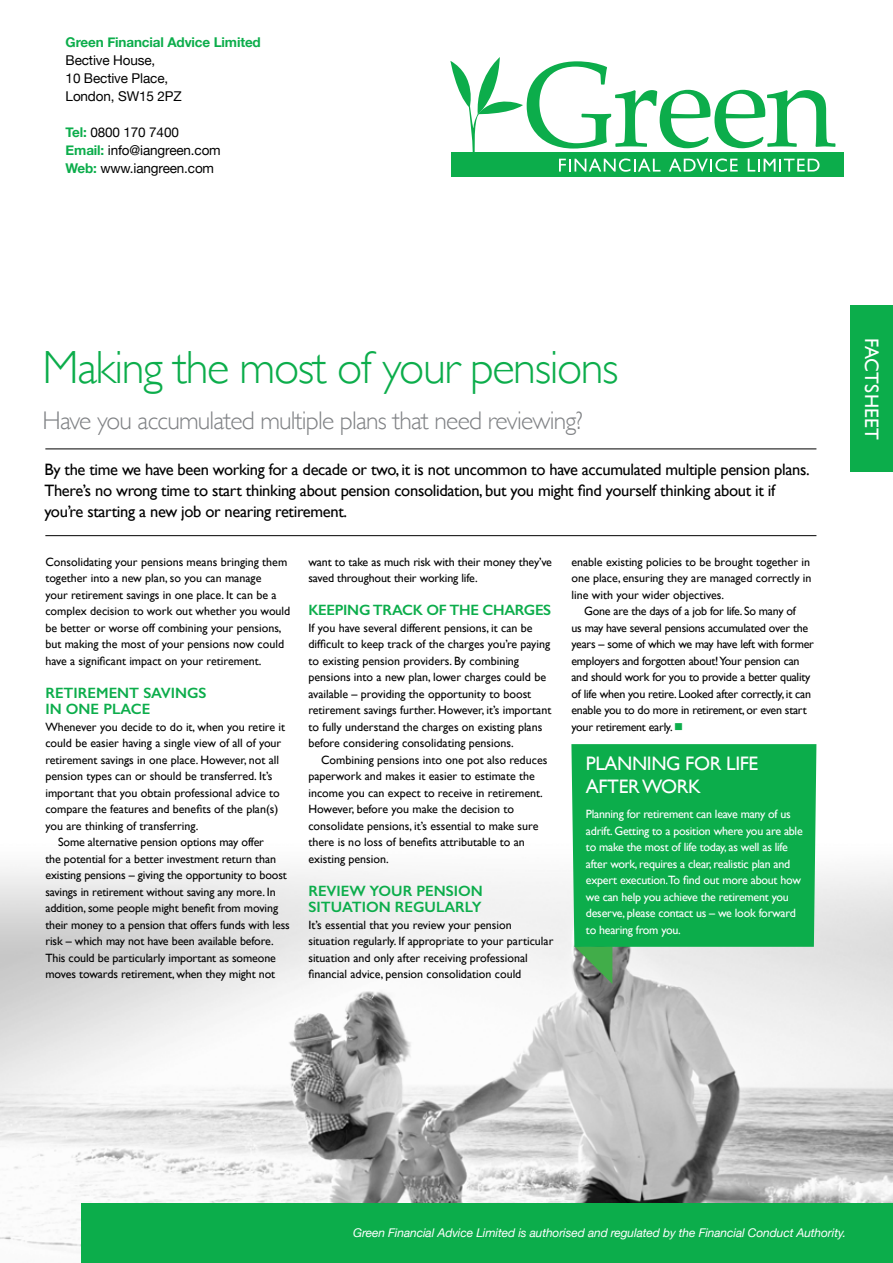
<style>
.page{position:relative;width:893px;height:1263px;background:#fff}
.page>*{position:absolute;margin:0;border:0;box-sizing:border-box;transform-origin:0 0}
.t1{font:300 46.5px "Gill Sans";letter-spacing:-.03em;color:#0cad4b}
.t2{font:300 25.5px "Gill Sans";letter-spacing:-.03em;color:#808285}
.t3{font:19.5px/22.5px "Gill Sans";letter-spacing:-.02em;color:#fff}
.t4{font:19.5px "Gill Sans";letter-spacing:.01em;color:#fff}
.t5{font:16.5px/21px "Gill Sans";letter-spacing:-.02em;color:#000}
.t6{font:600 15px/16.5px "Gill Sans";color:#0cad4b}
.t7{font:600 15px "Gill Sans";letter-spacing:-.02em;color:#0cad4b}
.t8{font:13.5px/18px "Helvetica Neue";letter-spacing:-.01em;color:#000}
.t9{font:700 13.5px "Helvetica Neue";letter-spacing:-.01em;color:#0cad4b}
.t10{font:12px/16.5px "Gill Sans";color:#000}
.t11{font:12px/16.5px "Gill Sans";letter-spacing:-.02em;color:#000}
.t12{font:12px/16.5px "Gill Sans";letter-spacing:-.02em;color:#fff}
.t13{font:italic 12px "Helvetica Neue";letter-spacing:-.01em;color:#fff}
.s1{font-weight:700;color:#0cad4b}
.s2{color:#0cad4b}
</style>
<div class="page">
<img style="left:0;top:868px;width:893px;height:379px">
<hr style="left:45px;top:535px;width:771px;height:1px;background:#000">
<hr style="left:45px;top:448px;width:771px;height:1px;background:#000">
<svg style="left:574px;top:947px;width:38px;height:37px"></svg>
<div style="left:571px;top:744px;width:245px;height:203px;background:#0cad4b"></div>
<div style="left:850px;top:306px;width:43px;height:166px;background:#0cad4b"></div>
<div style="left:81px;top:1203px;width:812px;height:60px;background:#0cad4b"></div>
<div style="left:451px;top:152px;width:393px;height:24px;background:#0cad4b"></div>
<svg style="left:450px;top:57px;width:385px;height:115px"></svg>
<p class="t9" style="left:66px;top:34px;width:197px">Green Financial Advice Limited</p>
<p class="t8" style="left:66px;top:51px;width:118px">Bective House,<br>10 Bective Place,<br>London, SW15 2PZ</p>
<p class="t8" style="left:66px;top:123px;width:157px"><span class="s1">Tel:</span> 0800 170 7400<br><span class="s1">Email:</span> info@iangreen.com<br><span class="s1">Web:</span> www.iangreen.com</p>
<h1 class="t1" style="left:43px;top:341px;width:578px">Making the most of your pensions</h1>
<h2 class="t2" style="left:43px;top:406px;width:542px">Have you accumulated multiple plans that need reviewing?</h2>
<p class="t5" style="left:44px;top:459px;width:767px">By the time we have been working for a decade or two, it is not uncommon to have accumulated multiple pension plans.<br>There’s no wrong time to start thinking about pension consolidation, but you might find yourself thinking about it if you’re starting a new job or nearing retirement.</p>
<p class="t10" style="left:45px;top:553px;width:247px">Consolidating your pensions means bringing them together into a new plan, so you can manage<br>your retirement savings in one place. It can be a complex decision to work out whether you would be better or worse off combining your pensions, but making the most of your pensions now could have a significant impact on your retirement.</p>
<p class="t6" style="left:45px;top:684px;width:163px">RETIREMENT SAVINGS<br>IN ONE PLACE</p>
<p class="t10" style="left:45px;top:718px;width:241px">Whenever you decide to do it, when you retire it</p>
<p class="t10" style="left:45px;top:735px;width:238px">could be easier having a single view of all of your</p>
<p class="t10" style="left:45px;top:751px;width:235px">retirement savings in one place. However, not all</p>
<p class="t10" style="left:45px;top:768px;width:228px">pension types can or should be transferred. It’s</p>
<p class="t10" style="left:45px;top:784px;width:236px">important that you obtain professional advice to</p>
<p class="t10" style="left:45px;top:801px;width:235px">compare the features and benefits of the plan(s)</p>
<p class="t10" style="left:45px;top:817px;width:154px">you are thinking of transferring.</p>
<p class="t10" style="left:58px;top:834px;width:207px">Some alternative pension options may offer</p>
<p class="t10" style="left:45px;top:850px;width:232px">the potential for a better investment return than</p>
<p class="t10" style="left:45px;top:867px;width:243px">existing pensions – giving the opportunity to boost</p>
<p class="t10" style="left:45px;top:883px;width:232px">savings in retirement without saving any more. In</p>
<p class="t10" style="left:45px;top:900px;width:234px">addition, some people might benefit from moving</p>
<p class="t10" style="left:45px;top:916px;width:246px">their money to a pension that offers funds with less</p>
<p class="t10" style="left:45px;top:933px;width:230px">risk – which may not have been available before.</p>
<p class="t10" style="left:45px;top:949px;width:232px">This could be particularly important as someone</p>
<p class="t10" style="left:45px;top:966px;width:231px">moves towards retirement, when they might not</p>
<p class="t10" style="left:308px;top:553px;width:245px">want to take as much risk with their money they’ve saved throughout their working life.</p>
<p class="t7" style="left:308px;top:601px;width:244px">KEEPING TRACK OF THE CHARGES</p>
<p class="t10" style="left:308px;top:619px;width:244px">If you have several different pensions, it can be difficult to keep track of the charges you’re paying to existing pension providers. By combining pensions into a new plan, lower charges could be available – providing the opportunity to boost retirement savings further. However, it’s important to fully understand the charges on existing plans before considering consolidating pensions.</p>
<p class="t10" style="left:308px;top:751px;width:240px;text-indent:13px">Combining pensions into one pot also reduces paperwork and makes it easier to estimate the income you can expect to receive in retirement.<br>However, before you make the decision to consolidate pensions, it’s essential to make sure there is no loss of benefits attributable to an existing pension.</p>
<p class="t6" style="left:308px;top:882px;width:176px">REVIEW YOUR PENSION<br>SITUATION REGULARLY</p>
<p class="t10" style="left:308px;top:916px;width:247px">It’s essential that you review your pension situation regularly. If appropriate to your particular situation and only after receiving professional financial advice, pension consolidation could</p>
<p class="t10" style="left:571px;top:553px;width:242px">enable existing policies to be brought together in one place, ensuring they are managed correctly in line with your wider objectives.</p>
<p class="t11" style="left:571px;top:603px;width:244px;text-indent:13px">Gone are the days of a job for life. So many of<br>us may have several pensions accumulated over the years – some of which we may have left with former employers and forgotten about! Your pension can and should work for you to provide a better quality of life when you retire. Looked after correctly, it can enable you to do more in retirement, or even start your retirement early. <span class="s2">■</span></p>
<h3 class="t3" style="left:586px;top:752px;width:174px">PLANNING FOR LIFE<br>AFTER WORK</h3>
<p class="t12" style="left:586px;top:806px;width:218px">Planning for retirement can leave many of us adrift. Getting to a position where you are able to make the most of life today, as well as life after work, requires a clear, realistic plan and expert execution.To find out more about how we can help you achieve the retirement you deserve, please contact us – we look forward to hearing from you.</p>
<h3 class="t4" style="left:883px;top:338px;width:104px;rotate:90deg">FACTSHEET</h3>
<p class="t13" style="left:353px;top:1226px;width:494px">Green Financial Advice Limited is authorised and regulated by the Financial Conduct Authority.</p>
</div>
